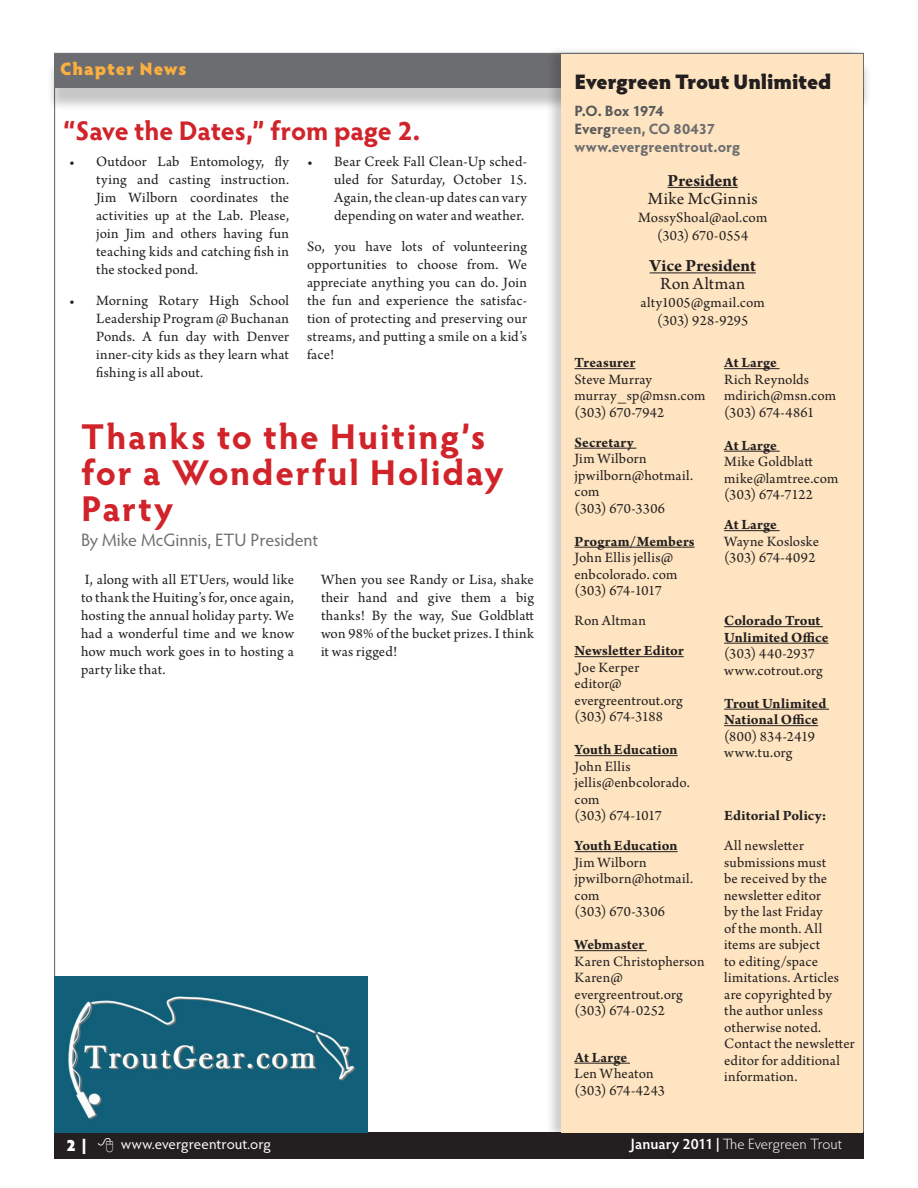
<style>
.page{position:relative;width:918px;height:1188px;background:#fff}
.page>*{position:absolute;margin:0;border:0;box-sizing:border-box;transform-origin:0 0}
.t1{font:700 36px/36px "Hypatia Sans Pro";letter-spacing:.045em;color:#d1232a}
.t2{font:700 27px "Hypatia Sans Pro";letter-spacing:-.005em;color:#d1232a}
.t3{font:900 21px "Hypatia Sans Pro";letter-spacing:-.01em;color:#231f20}
.t4{font:18px "Hypatia Sans Pro";letter-spacing:-.005em;color:#6c6d70}
.t5{font:700 18px "Arno Pro";color:#231f20}
.t6{font:18px "Arno Pro";letter-spacing:.015em;color:#231f20}
.t7{font:900 18px "Hypatia Sans Pro";letter-spacing:.045em;color:#fbaf41}
.t8{font:900 16.5px "Hypatia Sans Pro";color:#fff}
.t9{font:15px/16.5px "Arno Pro";letter-spacing:.01em;color:#231f20}
.t10{font:700 15px/16.5px "Arno Pro";letter-spacing:.01em;color:#231f20}
.t11{font:700 15px/18px "Hypatia Sans Pro";letter-spacing:.005em;color:#6c6d70}
.t12{font:300 15px "Hypatia Sans Pro";color:#fff}
.t13{font:15px "Hypatia Sans Pro";color:#fff}
.s1{color:#57585a}
.s2{font-weight:600}
</style>
<div class="page">
<div style="left:54px;top:1132px;width:810px;height:28px;background:#231f20"></div>
<div style="left:46px;top:61px;width:826px;height:50px;background:#231f20;opacity:.25"></div>
<div style="left:54px;top:54px;width:810px;height:34px;background:#6c6d70"></div>
<div style="left:546px;top:46px;width:319px;height:1095px;background:#231f20;opacity:.22"></div>
<div style="left:561px;top:54px;width:302px;height:1078px;background:#fee4c0"></div>
<hr style="left:574px;top:368px;width:61px;height:1px;background:#231f20">
<hr style="left:574px;top:448px;width:62px;height:1px;background:#231f20">
<hr style="left:574px;top:547px;width:121px;height:1px;background:#231f20">
<hr style="left:574px;top:656px;width:110px;height:1px;background:#231f20">
<hr style="left:574px;top:755px;width:104px;height:1px;background:#231f20">
<hr style="left:574px;top:851px;width:104px;height:1px;background:#231f20">
<hr style="left:574px;top:950px;width:73px;height:1px;background:#231f20">
<hr style="left:574px;top:1063px;width:56px;height:1px;background:#231f20">
<hr style="left:724px;top:368px;width:56px;height:1px;background:#231f20">
<hr style="left:724px;top:451px;width:56px;height:1px;background:#231f20">
<hr style="left:724px;top:530px;width:56px;height:1px;background:#231f20">
<hr style="left:724px;top:626px;width:99px;height:1px;background:#231f20">
<hr style="left:724px;top:643px;width:104px;height:1px;background:#231f20">
<hr style="left:724px;top:709px;width:105px;height:1px;background:#231f20">
<hr style="left:724px;top:725px;width:94px;height:1px;background:#231f20">
<hr style="left:668px;top:187px;width:70px;height:1px;background:#231f20">
<hr style="left:650px;top:273px;width:106px;height:1px;background:#231f20">
<img style="left:54px;top:976px;width:313px;height:157px">
<p class="t7" style="left:60px;top:55px;width:128px">Chapter News</p>
<h2 class="t2" style="left:63px;top:111px;width:359px">“Save the Dates,” from page 2.</h2>
<p class="t9" style="left:96px;top:153px;width:195px;line-height:18px;text-align:justify;text-indent:-27px">• Outdoor Lab Entomology, fly tying and casting instruction.<br>Jim Wilborn coordinates the activities up at the Lab. Please, join Jim and others having fun teaching kids and catching fish in the stocked pond.</p>
<p class="t9" style="left:96px;top:293px;width:194px;line-height:18px;text-align:justify;text-indent:-27px">• Morning Rotary High School Leadership Program @ Buchanan Ponds. A fun day with Denver inner-city kids as they learn what fishing is all about.</p>
<p class="t9" style="left:334px;top:153px;width:195px;line-height:18px;text-align:justify;text-indent:-27px">• Bear Creek Fall Clean-Up sched&shy;uled for Saturday, October 15.<br>Again, the clean-up dates can vary depending on water and weather.</p>
<p class="t9" style="left:307px;top:239px;width:221px;line-height:18px;text-align:justify">So, you have lots of volunteering opportunities to choose from. We appreciate anything you can do. Join the fun and experience the satisfac&shy;tion of protecting and preserving our streams, and putting a smile on a kid’s face!</p>
<h1 class="t1" style="left:81px;top:417px;width:424px">Thanks to the Huiting’s for a Wonderful Holiday<br>Party</h1>
<p class="t4" style="left:81px;top:528px;width:239px">By Mike McGinnis, ETU President</p>
<p class="t9" style="left:81px;top:572px;width:215px;line-height:18px;text-align:justify">I, along with all ETUers, would like to thank the Huiting’s for, once again, hosting the annual holiday party. We had a wonderful time and we know how much work goes in to hosting a party like that.</p>
<p class="t9" style="left:321px;top:572px;width:215px;line-height:18px;text-align:justify">When you see Randy or Lisa, shake their hand and give them a big thanks! By the way, Sue Goldblatt won 98% of the bucket prizes. I think it was rigged!</p>
<h3 class="t3" style="left:574px;top:66px;width:258px">Evergreen Trout Unlimited</h3>
<p class="t11" style="left:574px;top:101px;width:167px"><span class="s1">P.O. Box 1974<br>Everg</span>reen, CO 80437 www.evergreentrout.org</p>
<p class="t5" style="left:668px;top:170px;width:72px">President</p>
<p class="t6" style="left:648px;top:188px;width:111px">Mike McGinnis</p>
<p class="t9" style="left:638px;top:209px;width:131px;line-height:18px;text-align:center">MossyShoal@aol.com (303) 670-0554</p>
<p class="t5" style="left:650px;top:255px;width:108px">Vice President</p>
<p class="t6" style="left:660px;top:273px;width:86px">Ron Altman</p>
<p class="t9" style="left:641px;top:294px;width:126px;line-height:18px;text-align:center">alty1005@gmail.com (303) 928-9295</p>
<p class="t10" style="left:574px;top:355px;width:62px">Treasurer</p>
<p class="t9" style="left:574px;top:372px;width:132px">Steve Murray murray_sp@msn.com (303) 670-7942</p>
<p class="t10" style="left:574px;top:435px;width:61px">Secretary</p>
<p class="t9" style="left:574px;top:451px;width:120px">Jim Wilborn jpwilborn@hotmail. com<br>(303) 670-3306</p>
<p class="t10" style="left:574px;top:534px;width:122px">Program/Members</p>
<p class="t9" style="left:574px;top:550px;width:105px">John Ellis jellis@ enbcolorado. com (303) 674-1017</p>
<p class="t9" style="left:574px;top:613px;width:73px">Ron Altman</p>
<p class="t10" style="left:574px;top:643px;width:111px">Newsletter Editor</p>
<p class="t9" style="left:574px;top:660px;width:110px">Joe Kerper editor@ evergreentrout.org (303) 674-3188</p>
<p class="t10" style="left:574px;top:742px;width:105px">Youth Education</p>
<p class="t9" style="left:574px;top:759px;width:117px">John Ellis jellis@enbcolorado. com<br>(303) 674-1017</p>
<p class="t10" style="left:574px;top:838px;width:105px">Youth Education</p>
<p class="t9" style="left:574px;top:855px;width:120px">Jim Wilborn jpwilborn@hotmail. com<br>(303) 670-3306</p>
<p class="t10" style="left:574px;top:937px;width:71px">Webmaster</p>
<p class="t9" style="left:574px;top:954px;width:132px">Karen Christopherson<br>Karen@ evergreentrout.org (303) 674-0252</p>
<p class="t10" style="left:574px;top:1050px;width:54px">At Large</p>
<p class="t9" style="left:574px;top:1066px;width:92px">Len Wheaton (303) 674-4243</p>
<p class="t10" style="left:724px;top:355px;width:54px">At Large</p>
<p class="t9" style="left:724px;top:372px;width:114px">Rich Reynolds mdirich@msn.com (303) 674-4861</p>
<p class="t10" style="left:724px;top:438px;width:54px">At Large</p>
<p class="t9" style="left:724px;top:454px;width:116px">Mike Goldblatt mike@lamtree.com (303) 674-7122</p>
<p class="t10" style="left:724px;top:517px;width:54px">At Large</p>
<p class="t9" style="left:724px;top:534px;width:96px">Wayne Kosloske (303) 674-4092</p>
<p class="t10" style="left:724px;top:613px;width:106px">Colorado Trout<br>Unlimited Office</p>
<p class="t9" style="left:724px;top:646px;width:100px">(303) 440-2937 www.cotrout.org</p>
<p class="t10" style="left:724px;top:696px;width:104px">Trout Unlimited<br>National Office</p>
<p class="t9" style="left:724px;top:729px;width:92px">(800) 834-2419 www.tu.org</p>
<p class="t10" style="left:724px;top:808px;width:104px">Editorial Policy:</p>
<p class="t9" style="left:724px;top:838px;width:132px">All newsletter submissions must<br>be received by the newsletter editor<br>by the last Friday<br>of the month. All items are subject<br>to editing/space limitations. Articles are copyrighted by the author unless otherwise noted.<br>Contact the newsletter editor for additional information.</p>
<p class="t8" style="left:66px;top:1133px;width:22px">2 |</p>
<p class="t13" style="left:121px;top:1134px;width:151px">www.evergreentrout.org</p>
<p class="t12" style="left:631px;top:1134px;width:213px"><span class="s2">January 2011 |</span> The Evergreen Trout</p>
</div>
